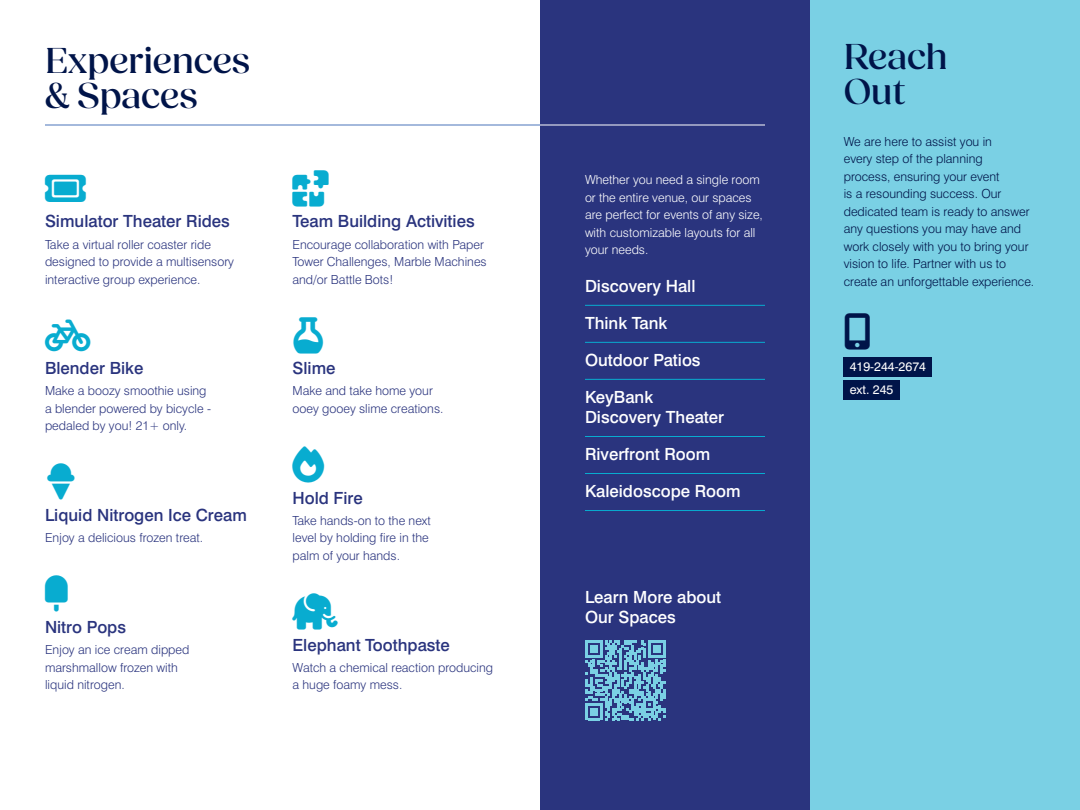
<style>
.page{position:relative;width:1080px;height:810px;background:#fff}
.page>*{position:absolute;margin:0;border:0;box-sizing:border-box;transform-origin:0 0}
.t1{font:500 36.88px/35px "Fields Display";color:#001449}
.t2{font:500 16.75px "Swiss 721";color:#2a347e}
.t3{font:500 16.75px/20.1px "Swiss 721";color:#fff}
.t4{font:300 12.5px/17.5px "Swiss 721";color:#2a347e}
.t5{font:300 12.5px/17.5px "Swiss 721";color:#001449}
.t6{font:300 12.5px/17.5px "Swiss 721";color:#fff}
.t7{font:12.5px/22.5px "Swiss 721 Roman";color:#fff}
</style>
<div class="page">
<div style="left:540px;top:0;width:281px;height:810px;background:#2a347e"></div>
<hr style="left:585px;top:305px;width:180px;height:1px;background:#08acd0">
<hr style="left:585px;top:342px;width:180px;height:1px;background:#08acd0">
<hr style="left:585px;top:379px;width:180px;height:1px;background:#08acd0">
<hr style="left:585px;top:436px;width:180px;height:1px;background:#08acd0">
<hr style="left:585px;top:473px;width:180px;height:1px;background:#08acd0">
<hr style="left:585px;top:510px;width:180px;height:1px;background:#08acd0">
<hr style="left:45px;top:125px;width:495px;height:1px;background:#4b75bb">
<div style="left:810px;top:0;width:270px;height:810px;background:#7ad0e4"></div>
<div style="left:844px;top:357px;width:88px;height:19px;background:#001449"></div>
<div style="left:844px;top:380px;width:56px;height:20px;background:#001449"></div>
<svg style="left:585px;top:640px;width:80px;height:80px"></svg>
<hr style="left:540px;top:125px;width:225px;height:1px;background:#fff">
<p class="t1" style="left:45px;top:44px;width:207px">Experiences &amp; Spaces</p>
<p class="t1" style="left:844px;top:40px;width:105px">Reach<br>Out</p>
<p class="t5" style="left:844px;top:132px;width:192px">We are here to assist you in<br>every step of the planning<br>process, ensuring your event<br>is a resounding success. Our dedicated team is ready to answer any questions you may have and work closely with you to bring your vision to life. Partner with us to create an unforgettable experience.</p>
<p class="t6" style="left:585px;top:171px;width:179px">Whether you need a single room or the entire venue, our spaces are perfect for events of any size, with customizable layouts for all your needs.</p>
<p class="t3" style="left:585px;top:275px;width:112px">Discovery Hall</p>
<p class="t3" style="left:585px;top:312px;width:84px">Think Tank</p>
<p class="t3" style="left:585px;top:349px;width:117px">Outdoor Patios</p>
<p class="t3" style="left:585px;top:386px;width:141px">KeyBank<br>Discovery Theater</p>
<p class="t3" style="left:585px;top:444px;width:127px">Riverfront Room</p>
<p class="t3" style="left:585px;top:481px;width:157px">Kaleidoscope Room</p>
<p class="t2" style="left:45px;top:211px;width:186px">Simulator Theater Rides</p>
<p class="t4" style="left:45px;top:235px;width:191px">Take a virtual roller coaster ride designed to provide a multisensory interactive group experience.</p>
<p class="t2" style="left:292px;top:211px;width:184px">Team Building Activities</p>
<p class="t4" style="left:292px;top:235px;width:196px">Encourage collaboration with Paper<br>Tower Challenges, Marble Machines and/or Battle Bots!</p>
<p class="t2" style="left:292px;top:358px;width:45px">Slime</p>
<p class="t4" style="left:292px;top:382px;width:153px">Make and take home your ooey gooey slime creations.</p>
<p class="t2" style="left:45px;top:358px;width:100px">Blender Bike</p>
<p class="t4" style="left:45px;top:382px;width:168px">Make a boozy smoothie using a blender powered by bicycle - pedaled by you! 21+ only.</p>
<p class="t7" style="left:850px;top:355px;width:78px">419-244-2674 ext. 245</p>
<p class="t2" style="left:292px;top:488px;width:72px">Hold Fire</p>
<p class="t4" style="left:292px;top:512px;width:140px">Take hands-on to the next level by holding fire in the palm of your hands.</p>
<p class="t2" style="left:45px;top:505px;width:204px">Liquid Nitrogen Ice Cream</p>
<p class="t4" style="left:45px;top:529px;width:160px">Enjoy a delicious frozen treat.</p>
<p class="t2" style="left:45px;top:617px;width:83px">Nitro Pops</p>
<p class="t4" style="left:45px;top:641px;width:146px">Enjoy an ice cream dipped marshmallow frozen with liquid nitrogen.</p>
<p class="t2" style="left:292px;top:634px;width:159px">Elephant Toothpaste</p>
<p class="t4" style="left:292px;top:658px;width:202px">Watch a chemical reaction producing a huge foamy mess.</p>
<p class="t3" style="left:585px;top:587px;width:138px">Learn More about<br>Our Spaces</p>
</div>
